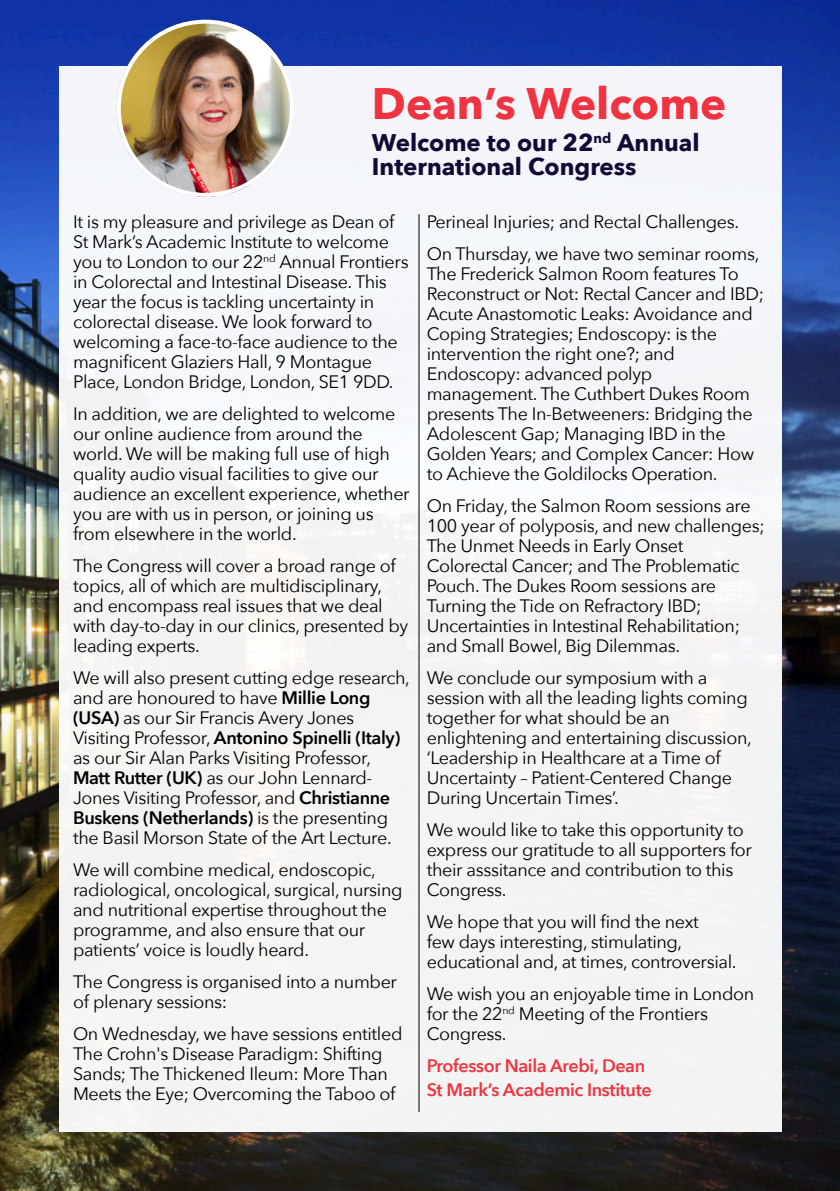
<style>
.page{position:relative;width:840px;height:1191px;background:#fff}
.page>*{position:absolute;margin:0;border:0;box-sizing:border-box;transform-origin:0 0}
.t1{font:700 44px "Avenir Next";color:#ef3340}
.t2{font:700 24px/24px "Avenir Next";color:#100b35}
.t3{font:18px/20px "Avenir Next";letter-spacing:-.02em;color:#000}
.t4{font:600 18px/24px "Avenir Next";letter-spacing:-.02em;color:#ef3340}
.s1{font-weight:600}
</style>
<div class="page">
<img style="left:0;top:0;width:839px;height:1191px">
<div style="left:59px;top:67px;width:722px;height:1064px;background:#f4f4f6"></div>
<img style="left:117px;top:20px;width:177px;height:177px">
<hr style="left:418px;top:214px;width:1px;height:898px;background:#000">
<h1 class="t1" style="left:372px;top:75px;width:356px">Dean’s Welcome</h1>
<h2 class="t2" style="left:372px;top:131px;width:329px">Welcome to our 22<sup>nd</sup> Annual<br>International Congress</h2>
<p class="t3" style="left:73px;top:212px;width:337px">It is my pleasure and privilege as Dean of St Mark’s Academic Institute to welcome you to London to our 22<sup>nd</sup> Annual Frontiers in Colorectal and Intestinal Disease. This year the focus is tackling uncertainty in colorectal disease. We look forward to welcoming a face-to-face audience to the magnificent Glaziers Hall, 9 Montague Place, London Bridge, London, SE1 9DD.</p>
<p class="t3" style="left:73px;top:404px;width:338px">In addition, we are delighted to welcome our online audience from around the world. We will be making full use of high quality audio visual facilities to give our audience an excellent experience, whether you are with us in person, or joining us from elsewhere in the world.</p>
<p class="t3" style="left:73px;top:556px;width:336px">The Congress will cover a broad range of topics, all of which are multidisciplinary, and encompass real issues that we deal with day-to-day in our clinics, presented by leading experts.</p>
<p class="t3" style="left:73px;top:668px;width:338px">We will also present cutting edge research, and are honoured to have <span class="s1">Millie Long (USA)</span> as our Sir Francis Avery Jones Visiting Professor, <span class="s1">Antonino Spinelli (Italy) </span>as our Sir Alan Parks Visiting Professor, <span class="s1">Matt Rutter (UK)</span> as our John Lennard-Jones Visiting Professor, and <span class="s1">Christianne Buskens (Netherlands)</span> is the presenting the Basil Morson State of the Art Lecture.</p>
<p class="t3" style="left:73px;top:860px;width:331px">We will combine medical, endoscopic, radiological, oncological, surgical, nursing and nutritional expertise throughout the programme, and also ensure that our patients’ voice is loudly heard.</p>
<p class="t3" style="left:73px;top:972px;width:325px">The Congress is organised into a number of plenary sessions:</p>
<p class="t3" style="left:73px;top:1024px;width:331px">On Wednesday, we have sessions entitled The Crohn's Disease Paradigm: Shifting Sands; The Thickened Ileum: More Than Meets the Eye; Overcoming the Taboo of</p>
<p class="t3" style="left:426px;top:206px;width:334px;line-height:32px">Perineal Injuries; and Rectal Challenges.<br>On Thursday, we have two seminar rooms,</p>
<p class="t3" style="left:426px;top:264px;width:339px">The Frederick Salmon Room features To Reconstruct or Not: Rectal Cancer and IBD; Acute Anastomotic Leaks: Avoidance and Coping Strategies; Endoscopy: is the intervention the right one?; and Endoscopy: advanced polyp management. The Cuthbert Dukes Room presents The In-Betweeners: Bridging the Adolescent Gap; Managing IBD in the Golden Years; and Complex Cancer: How to Achieve the Goldilocks Operation.</p>
<p class="t3" style="left:426px;top:496px;width:339px">On Friday, the Salmon Room sessions are 100 year of polyposis, and new challenges; The Unmet Needs in Early Onset Colorectal Cancer; and The Problematic Pouch. The Dukes Room sessions are Turning the Tide on Refractory IBD; Uncertainties in Intestinal Rehabilitation; and Small Bowel, Big Dilemmas.</p>
<p class="t3" style="left:426px;top:668px;width:326px">We conclude our symposium with a session with all the leading lights coming together for what should be an enlightening and entertaining discussion, ‘Leadership in Healthcare at a Time of Uncertainty – Patient-Centered Change During Uncertain Times’.</p>
<p class="t3" style="left:426px;top:820px;width:327px">We would like to take this opportunity to express our gratitude to all supporters for their asssitance and contribution to this Congress.</p>
<p class="t3" style="left:426px;top:912px;width:311px">We hope that you will find the next<br>few days interesting, stimulating, educational and, at times, controversial.</p>
<p class="t3" style="left:426px;top:984px;width:329px">We wish you an enjoyable time in London for the 22<sup>nd</sup> Meeting of the Frontiers<br>Congress.</p>
<p class="t4" style="left:426px;top:1054px;width:226px">Professor Naila Arebi, Dean<br>St Mark’s Academic Institute</p>
</div>
